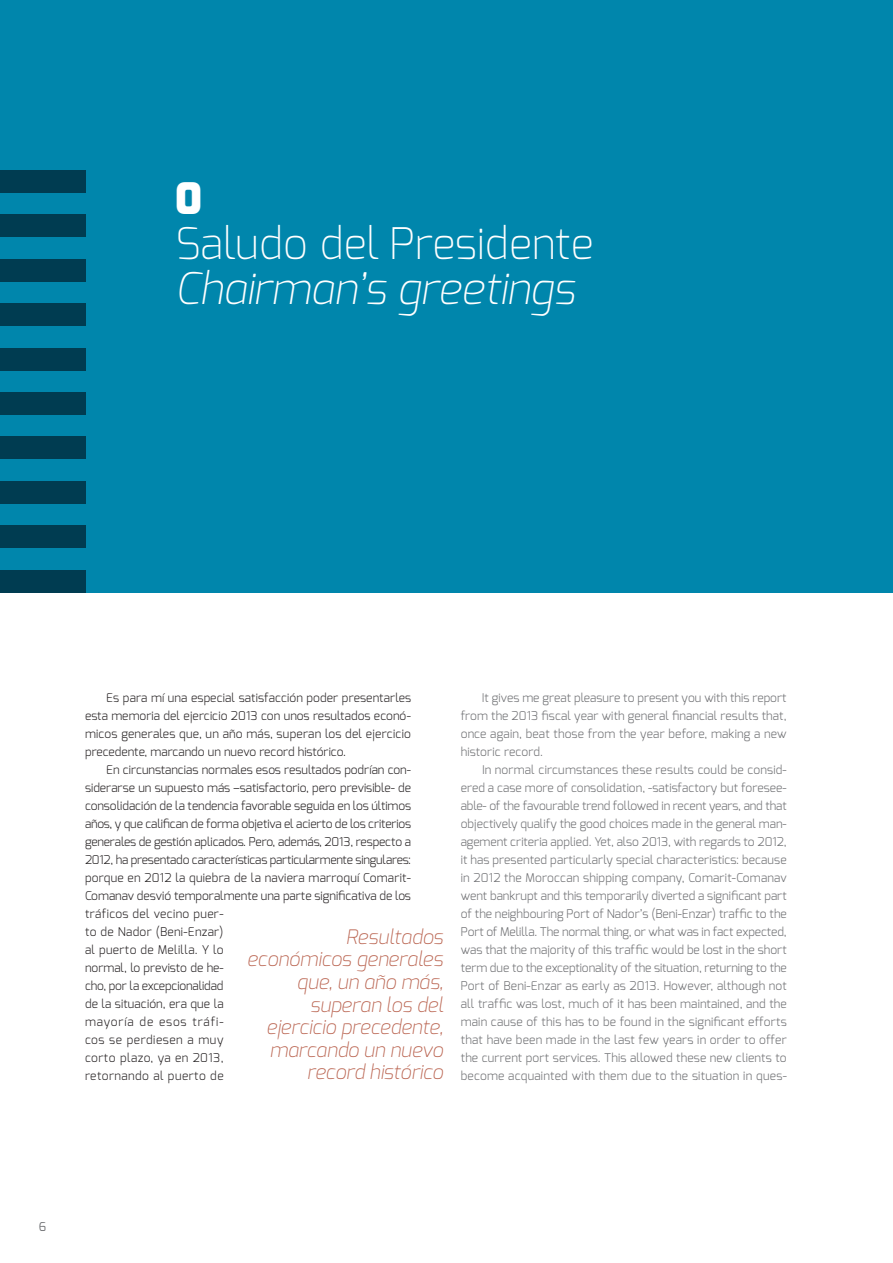
<style>
.page{position:relative;width:893px;height:1263px;background:#fff}
.page>*{position:absolute;margin:0;border:0;box-sizing:border-box;transform-origin:0 0}
.t1{font:200 43.5px "Exo";color:#fff}
.t2{font:italic 200 43.5px "Exo";color:#fff}
.t3{font:900 43.5px "Exo";color:#fff}
.t4{font:italic 200 19.95px/22.5px "Exo";color:#b8604c;text-align:right}
.t5{font:300 12px/18px "Exo";letter-spacing:.015em;color:#6c6d70;text-align:justify}
.t6{font:300 12px/18px "Exo";color:#231f20;text-align:justify}
.t7{font:12px "Exo";color:#6c6d70}
</style>
<div class="page">
<div style="left:0;top:0;width:893px;height:592px;background:#0086ac"></div>
<div style="left:0;top:171px;width:85px;height:22px;background:#003c51"></div>
<div style="left:0;top:215px;width:85px;height:22px;background:#003c51"></div>
<div style="left:0;top:259px;width:85px;height:22px;background:#003c51"></div>
<div style="left:0;top:304px;width:85px;height:22px;background:#003c51"></div>
<div style="left:0;top:348px;width:85px;height:22px;background:#003c51"></div>
<div style="left:0;top:392px;width:85px;height:22px;background:#003c51"></div>
<div style="left:0;top:437px;width:85px;height:22px;background:#003c51"></div>
<div style="left:0;top:526px;width:85px;height:22px;background:#003c51"></div>
<div style="left:0;top:481px;width:85px;height:22px;background:#003c51"></div>
<div style="left:0;top:570px;width:85px;height:22px;background:#003c51"></div>
<h1 class="t3" style="left:175px;top:171px;width:29px">0</h1>
<h1 class="t1" style="left:175px;top:215px;width:420px">Saludo del Presidente</h1>
<h1 class="t2" style="left:175px;top:260px;width:402px">Chairman’s greetings</h1>
<p class="t6" style="left:85px;top:689px;width:328px;text-indent:21px">Es para mí una especial satisfacción poder presentarles esta memoria del ejercicio 2013 con unos resultados econó&shy;micos generales que, un año más, superan los del ejercicio precedente, marcando un nuevo record histórico.</p>
<p class="t6" style="left:85px;top:761px;width:328px;text-align:left;text-indent:21px">En circunstancias normales esos resultados podrían con&shy;siderarse un supuesto más –satisfactorio, pero previsible- de consolidación de la tendencia favorable seguida en los últimos años, y que califican de forma objetiva el acierto de los criterios generales de gestión aplicados. Pero, además, 2013, respecto a 2012, ha presentado características particularmente singulares: porque en 2012 la quiebra de la naviera marroquí Comarit-Comanav desvió temporalmente una parte significativa de los tráficos del vecino puer-<br>to de Nador (Beni-Enzar)<br>al puerto de Melilla. Y lo<br>normal, lo previsto de he-<br>cho, por la excepcionalidad<br>de la situación, era que la<br>mayoría de esos tráfi-<br>cos se perdiesen a muy<br>corto plazo, ya en 2013,<br>retornando al puerto de</p>
<h2 class="t4" style="left:247px;top:925px;width:199px">Resultados económicos generales que, un año más, superan los del ejercicio precedente, marcando un nuevo record histórico</h2>
<p class="t5" style="left:461px;top:689px;width:328px;text-indent:21px">It gives me great pleasure to present you with this report from the 2013 fiscal year with general financial results that, once again, beat those from the year before, making a new historic record.</p>
<p class="t5" style="left:461px;top:761px;width:328px;text-indent:21px">In normal circumstances these results could be consid&shy;ered a case more of consolidation, -satisfactory but foresee&shy;able- of the favourable trend followed in recent years, and that objectively qualify the good choices made in the general man&shy;agement criteria applied. Yet, also 2013, with regards to 2012, it has presented particularly special characteristics: because in 2012 the Moroccan shipping company, Comarit-Comanav went bankrupt and this temporarily diverted a significant part of the neighbouring Port of Nador’s (Beni-Enzar) traffic to the Port of Melilla. The normal thing, or what was in fact expected, was that the majority of this traffic would be lost in the short term due to the exceptionality of the situation, returning to the Port of Beni-Enzar as early as 2013. However, although not all traffic was lost, much of it has been maintained, and the main cause of this has to be found in the significant efforts that have been made in the last few years in order to offer the current port services. This allowed these new clients to become acquainted with them due to the situation in ques-</p>
<p class="t7" style="left:39px;top:1218px;width:9px">6</p>
</div>
